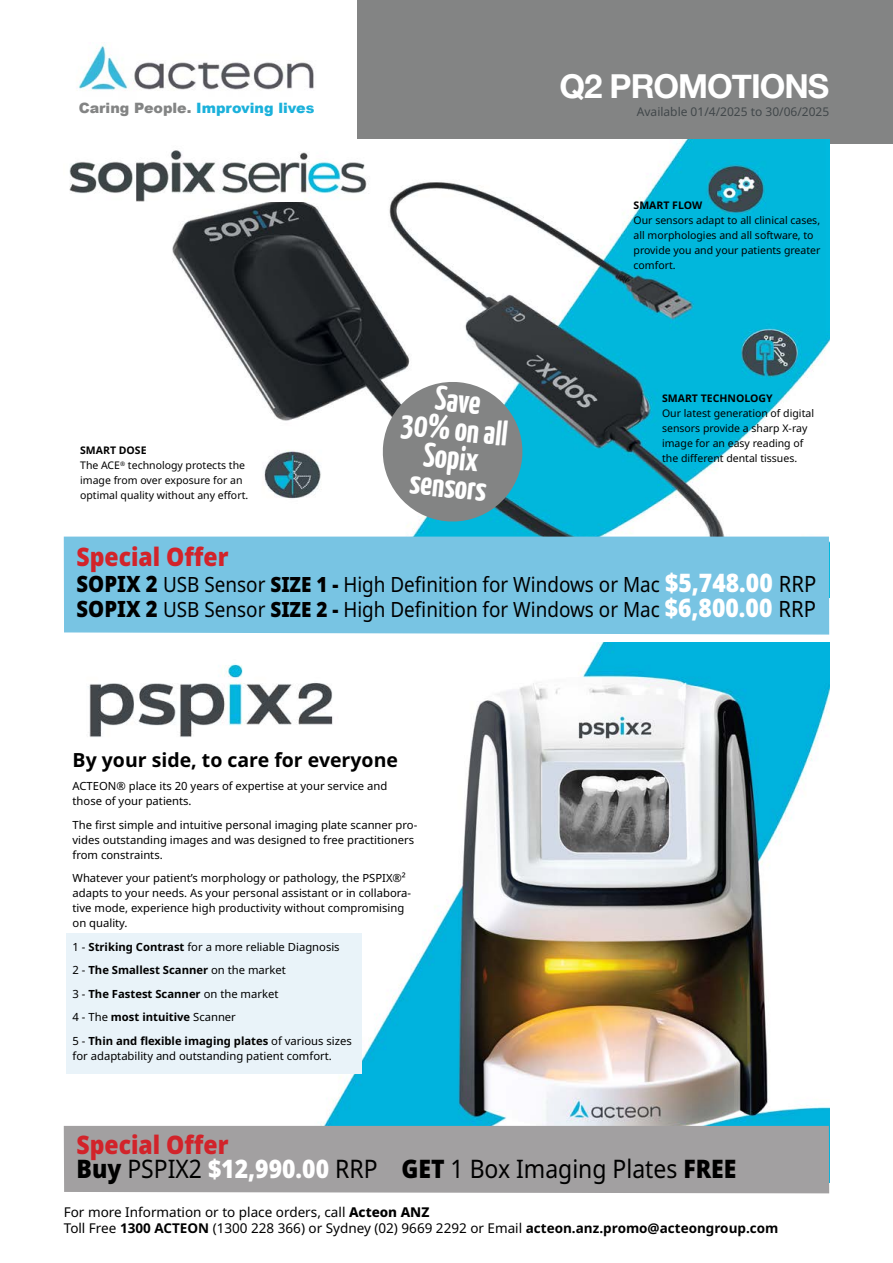
<style>
.page{position:relative;width:893px;height:1263px;background:#fff}
.page>*{position:absolute;margin:0;border:0;box-sizing:border-box;transform-origin:0 0}
.t1{font:700 34.05px/28.7px "Yanone Kaffeesatz";color:#fff;text-align:center}
.t2{font:700 33px "Helvetica Neue";letter-spacing:-.03em;color:#fff}
.t3{font:25.5px/24px "Noto Sans";color:#000;scale:.9 1}
.t4{font:900 25.5px "Noto Sans";color:#d2232a;scale:.9 1}
.t5{font:21px/25.2px "Noto Sans";color:#000;scale:.9 1}
.t6{font:700 19.5px "Noto Sans";color:#000}
.t7{font:900 14.25px "Arial";color:#1bb1db}
.t8{font:13.5px/16.2px "Noto Sans";color:#000}
.t9{font:12px "Noto Sans";color:#41474a}
.t10{font:11.25px/15px "Noto Sans";color:#000}
.t11{font:700 11.25px/23.5px "Noto Sans";color:#000}
.t12{font:10.5px/15px "Noto Sans";color:#000}
.t13{font:700 10.5px "Noto Sans";color:#000}
.s1{color:#838484}
.s2{font-weight:700}
.s3{font-weight:900;font-size:22.5px}
.s4{font-weight:900}
.s5{font-weight:900;font-size:25.5px;color:#fff}
.s6{font-size:22.5px}
.s7{font-weight:400}
.s8{font-weight:900;color:#d2232a}
.s9{font-weight:900;color:#fff}
.s10{font-weight:800}
</style>
<div class="page">
<img style="left:64px;top:643px;width:765px;height:483px">
<div style="left:64px;top:1126px;width:765px;height:67px;background:#a2a0a1"></div>
<div style="left:357px;top:0;width:536px;height:143px;background:#838484"></div>
<img style="left:82px;top:140px;width:747px;height:397px">
<img style="left:69px;top:140px;width:309px;height:61px">
<div style="left:64px;top:537px;width:765px;height:97px;background:#78c4e3"></div>
<img style="left:78px;top:44px;width:236px;height:47px">
<div style="left:66px;top:933px;width:296px;height:141px;background:#e9f3f9"></div>
<svg style="left:379px;top:378px;width:147px;height:147px"></svg>
<p class="t7" style="left:79px;top:98px;width:237px"><span class="s1">Caring People.</span> Improving lives</p>
<p class="t12" style="left:80px;top:443px;width:170px"><span class="s2">SMART DOSE<br></span>The ACE<sup>®</sup> technology protects the image from over exposure for an optimal quality without any effort.</p>
<h1 class="t1" style="left:405px;top:379px;width:109px;rotate:6deg">Save<br>30% on all<br>Sopix sensors</h1>
<h2 class="t2" style="left:559px;top:60px;width:271px">Q2 PROMOTIONS</h2>
<p class="t9" style="left:637px;top:103px;width:194px">Available 01/4/2025 to 30/06/2025</p>
<p class="t13" style="left:634px;top:198px;width:70px">SMART FLOW</p>
<p class="t12" style="left:634px;top:213px;width:188px">Our sensors adapt to all clinical cases, all morphologies and all software, to provide you and your patients greater comfort.</p>
<p class="t13" style="left:662px;top:390px;width:112px">SMART TECHNOLOGY</p>
<p class="t12" style="left:662px;top:406px;width:153px">Our latest generation of digital sensors provide a sharp X-ray image for an easy reading of the different dental tissues.</p>
<h3 class="t4" style="left:77px;top:538px;width:170px">Special Offer</h3>
<h3 class="t5" style="left:77px;top:572px;width:823px"><span class="s3">SOPIX 2</span> USB Sensor <span class="s4">SIZE 1 -</span> High Definition for Windows or Mac <span class="s5">$5,748.00</span> <span class="s6">RRP<br></span><span class="s3">SOPIX 2</span> USB Sensor <span class="s4">SIZE 2 -</span> High Definition for Windows or Mac <span class="s5">$6,800.00</span> <span class="s6">RRP</span></h3>
<h3 class="t6" style="left:73px;top:746px;width:327px">By your side, to care for everyone</h3>
<p class="t10" style="left:73px;top:779px;width:316px">ACTEON® place its 20 years of expertise at your service and those of your patients.</p>
<p class="t10" style="left:73px;top:817px;width:346px">The first simple and intuitive personal imaging plate scanner pro&shy;vides outstanding images and was designed to free practitioners from constraints.</p>
<p class="t10" style="left:73px;top:871px;width:340px">Whatever your patient’s morphology or pathology, the PSPIX®² adapts to your needs. As your personal assistant or in collabora&shy;tive mode, experience high productivity without compromising on quality.</p>
<p class="t11" style="left:73px;top:935px;width:281px"><span class="s7">1 -</span> Striking Contrast <span class="s7">for a more reliable Diagnosis<br>2 -</span> The Smallest Scanner <span class="s7">on the market<br>3 -</span> The Fastest Scanner <span class="s7">on the market<br>4 - The</span> most intuitive <span class="s7">Scanner<br>5 -</span> Thin and flexible imaging plates <span class="s7">of various sizes</span></p>
<p class="t10" style="left:73px;top:1048px;width:261px">for adaptability and outstanding patient comfort.</p>
<h3 class="t3" style="left:77px;top:1133px;width:735px"><span class="s8">Special Offer<br></span><span class="s4">Buy</span> PSPIX2 <span class="s9">$12,990.00</span> RRP <span class="s4">GET</span> 1 Box Imaging Plates <span class="s4">FREE</span></h3>
<p class="t8" style="left:64px;top:1204px;width:716px">For more Information or to place orders, call <span class="s10">Acteon ANZ<br></span>Toll Free <span class="s2">1300 ACTEON</span> (1300 228 366) or Sydney (02) 9669 2292 or Email <span class="s2">acteon.anz.promo@acteongroup.com</span></p>
</div>
